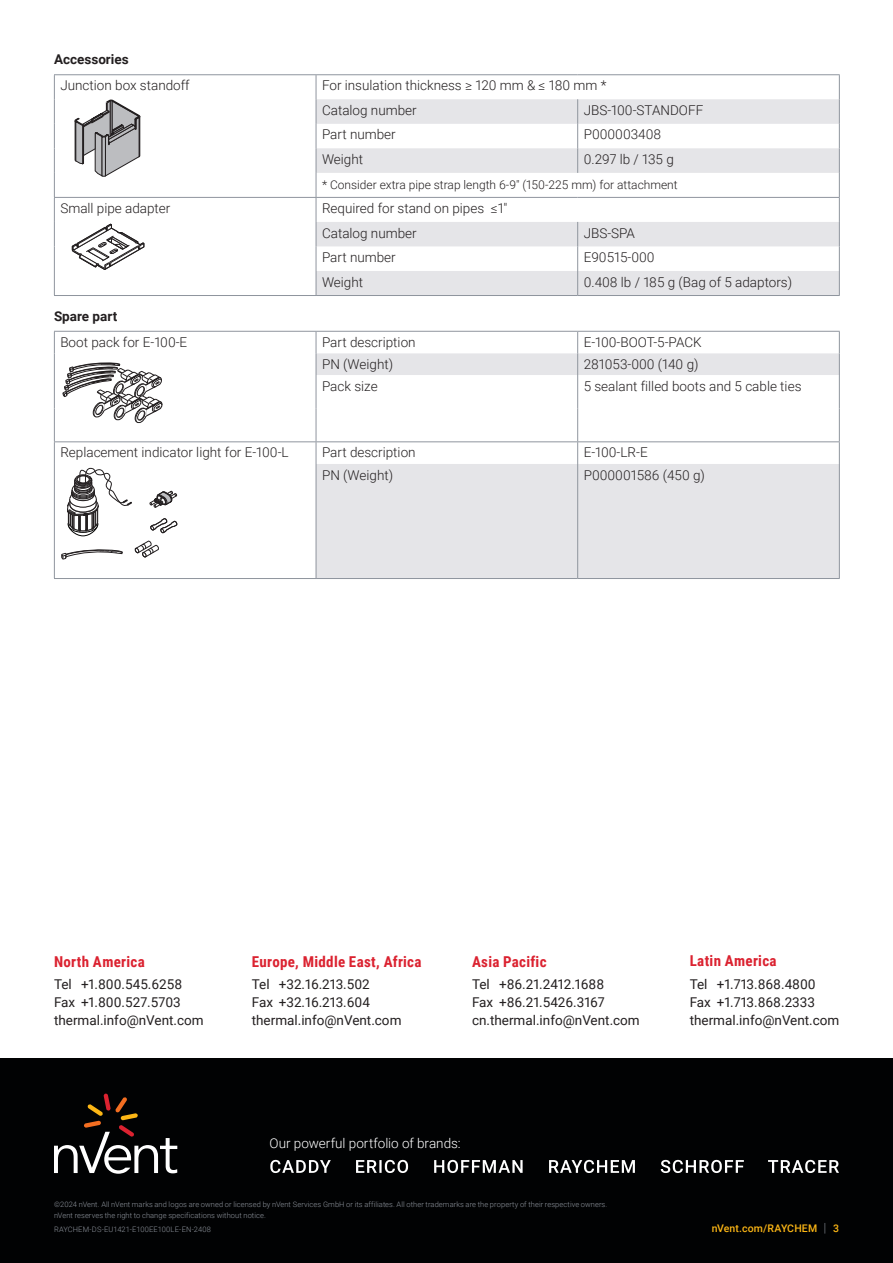
<style>
.page{position:relative;width:893px;height:1263px;background:#fff}
.page>*{position:absolute;margin:0;border:0;box-sizing:border-box;transform-origin:0 0}
.t1{font:700 15px "Roboto Condensed";letter-spacing:.02em;color:#db2230}
.Bodytext_2{font:300 13.5px "Roboto";color:#231f20}
.t2{font:13.5px/18px "Roboto";color:#231f20}
.Table_Text{font:300 13.5px "Roboto";color:#231f20}
.t3{font:300 13.5px "Roboto";color:#fff}
.Subhead_L-2{font:700 13.5px "Roboto";color:#231f20}
.Caption_text{font:300 12px "Roboto";color:#231f20}
.t4{font:500 10.5px "Roboto";letter-spacing:.015em;color:#fcb615}
.t5{font:300 7.5px/10.5px "Roboto";letter-spacing:.01em;color:#8f959e}
.s1{font-weight:300;font-size:12.6px;color:#8f959e}
</style>
<div class="page">
<div style="left:0;top:1058px;width:893px;height:205px;background:#010203"></div>
<svg style="left:270px;top:1160px;width:569px;height:13px"></svg>
<svg style="left:54px;top:1093px;width:123px;height:81px"></svg>
<svg style="left:317px;top:99px;width:522px;height:196px;fill:#ededef"></svg>
<svg style="left:54px;top:75px;width:1px;height:220px"></svg>
<hr style="left:54px;top:295px;width:262px;height:1px;background:#8f959e">
<hr style="left:316px;top:295px;width:262px;height:1px;background:#8f959e">
<hr style="left:578px;top:295px;width:262px;height:1px;background:#8f959e">
<hr style="left:54px;top:74px;width:262px;height:1px;background:#8f959e">
<hr style="left:54px;top:197px;width:262px;height:1px;background:#8f959e">
<hr style="left:316px;top:197px;width:262px;height:1px;background:#8f959e">
<hr style="left:578px;top:197px;width:262px;height:1px;background:#8f959e">
<svg style="left:577px;top:99px;width:1px;height:74px"></svg>
<svg style="left:316px;top:75px;width:1px;height:220px"></svg>
<svg style="left:577px;top:222px;width:1px;height:73px"></svg>
<svg style="left:839px;top:75px;width:1px;height:220px"></svg>
<hr style="left:316px;top:74px;width:262px;height:1px;background:#8f959e">
<hr style="left:578px;top:74px;width:262px;height:1px;background:#8f959e">
<svg style="left:74px;top:100px;width:66px;height:77px"></svg>
<svg style="left:71px;top:223px;width:74px;height:47px"></svg>
<svg style="left:317px;top:353px;width:522px;height:225px;fill:#e5e5e8"></svg>
<svg style="left:577px;top:332px;width:1px;height:43px"></svg>
<hr style="left:316px;top:375px;width:1px;height:33px;background:#8f959e">
<hr style="left:316px;top:408px;width:1px;height:33px;background:#8f959e">
<svg style="left:316px;top:442px;width:1px;height:22px"></svg>
<hr style="left:316px;top:464px;width:1px;height:114px;background:#8f959e">
<svg style="left:54px;top:332px;width:1px;height:43px"></svg>
<svg style="left:316px;top:332px;width:1px;height:43px"></svg>
<svg style="left:839px;top:332px;width:1px;height:43px"></svg>
<hr style="left:54px;top:375px;width:1px;height:33px;background:#8f959e">
<hr style="left:577px;top:375px;width:1px;height:33px;background:#8f959e">
<hr style="left:839px;top:375px;width:1px;height:33px;background:#8f959e">
<hr style="left:54px;top:408px;width:1px;height:33px;background:#8f959e">
<hr style="left:577px;top:408px;width:1px;height:33px;background:#8f959e">
<hr style="left:839px;top:408px;width:1px;height:33px;background:#8f959e">
<svg style="left:54px;top:442px;width:1px;height:22px"></svg>
<svg style="left:577px;top:442px;width:1px;height:22px"></svg>
<svg style="left:839px;top:442px;width:1px;height:22px"></svg>
<hr style="left:54px;top:464px;width:1px;height:114px;background:#8f959e">
<hr style="left:577px;top:464px;width:1px;height:114px;background:#8f959e">
<hr style="left:839px;top:464px;width:1px;height:114px;background:#8f959e">
<hr style="left:54px;top:578px;width:262px;height:1px;background:#8f959e">
<hr style="left:316px;top:578px;width:262px;height:1px;background:#8f959e">
<hr style="left:578px;top:578px;width:262px;height:1px;background:#8f959e">
<hr style="left:54px;top:331px;width:262px;height:1px;background:#8f959e">
<hr style="left:316px;top:331px;width:262px;height:1px;background:#8f959e">
<hr style="left:578px;top:331px;width:262px;height:1px;background:#8f959e">
<hr style="left:54px;top:441px;width:262px;height:1px;background:#8f959e">
<hr style="left:316px;top:441px;width:262px;height:1px;background:#8f959e">
<hr style="left:578px;top:441px;width:262px;height:1px;background:#8f959e">
<svg style="left:63px;top:362px;width:99px;height:61px"></svg>
<svg style="left:61px;top:467px;width:116px;height:92px"></svg>
<p class="Subhead_L-2" style="left:54px;top:50px;width:76px">Accessories</p>
<p class="Bodytext_2" style="left:60px;top:76px;width:131px">Junction box standoff</p>
<p class="Bodytext_2" style="left:322px;top:76px;width:286px">For insulation thickness ≥ 120 mm &amp; ≤ 180 mm *</p>
<p class="Bodytext_2" style="left:322px;top:101px;width:96px">Catalog number</p>
<p class="Bodytext_2" style="left:584px;top:101px;width:121px">JBS-100-STANDOFF</p>
<p class="Bodytext_2" style="left:322px;top:125px;width:75px">Part number</p>
<p class="Bodytext_2" style="left:584px;top:125px;width:79px">P000003408</p>
<p class="Bodytext_2" style="left:322px;top:150px;width:43px">Weight</p>
<p class="Bodytext_2" style="left:584px;top:150px;width:92px">0.297 lb / 135 g</p>
<p class="Caption_text" style="left:322px;top:177px;width:357px">* Consider extra pipe strap length 6-9" (150-225 mm) for attachment</p>
<p class="Bodytext_2" style="left:60px;top:199px;width:112px">Small pipe adapter</p>
<p class="Bodytext_2" style="left:322px;top:199px;width:187px">Required for stand on pipes ≤1"</p>
<p class="Bodytext_2" style="left:322px;top:223px;width:96px">Catalog number</p>
<p class="Bodytext_2" style="left:584px;top:223px;width:53px">JBS-SPA</p>
<p class="Bodytext_2" style="left:322px;top:248px;width:75px">Part number</p>
<p class="Bodytext_2" style="left:584px;top:248px;width:73px">E90515-000</p>
<p class="Bodytext_2" style="left:322px;top:272px;width:43px">Weight</p>
<p class="Bodytext_2" style="left:584px;top:272px;width:210px">0.408 lb / 185 g (Bag of 5 adaptors)</p>
<p class="Subhead_L-2" style="left:54px;top:306px;width:65px">Spare part</p>
<p class="Table_Text" style="left:60px;top:333px;width:128px">Boot pack for E-100-E</p>
<p class="Table_Text" style="left:322px;top:333px;width:95px">Part description</p>
<p class="Table_Text" style="left:584px;top:333px;width:119px">E-100-BOOT-5-PACK</p>
<p class="Table_Text" style="left:322px;top:355px;width:73px">PN (Weight)</p>
<p class="Table_Text" style="left:584px;top:355px;width:116px">281053-000 (140 g)</p>
<p class="Table_Text" style="left:322px;top:376px;width:57px">Pack size</p>
<p class="Table_Text" style="left:584px;top:376px;width:219px">5 sealant filled boots and 5 cable ties</p>
<p class="Table_Text" style="left:60px;top:443px;width:230px">Replacement indicator light for E-100-L</p>
<p class="Table_Text" style="left:322px;top:443px;width:95px">Part description</p>
<p class="Table_Text" style="left:584px;top:443px;width:66px">E-100-LR-E</p>
<p class="Table_Text" style="left:322px;top:465px;width:73px">PN (Weight)</p>
<p class="Table_Text" style="left:584px;top:465px;width:123px">P000001586 (450 g)</p>
<p class="t1" style="left:54px;top:951px;width:92px">North America</p>
<p class="t2" style="left:54px;top:974px;width:151px">Tel +1.800.545.6258<br>Fax +1.800.527.5703 thermal.info@nVent.com</p>
<p class="t1" style="left:252px;top:951px;width:171px">Europe, Middle East, Africa</p>
<p class="t2" style="left:252px;top:974px;width:151px">Tel +32.16.213.502<br>Fax +32.16.213.604 thermal.info@nVent.com</p>
<p class="t1" style="left:472px;top:951px;width:76px">Asia Pacific</p>
<p class="t2" style="left:472px;top:974px;width:169px">Tel +86.21.2412.1688<br>Fax +86.21.5426.3167 cn.thermal.info@nVent.com</p>
<p class="t3" style="left:269px;top:1134px;width:193px">Our powerful portfolio of brands:</p>
<p class="t5" style="left:54px;top:1199px;width:555px">©2024 nVent. All nVent marks and logos are owned or licensed by nVent Services GmbH or its affiliates. All other trademarks are the property of their respective owners. nVent reserves the right to change specifications without notice.</p>
<p class="t5" style="left:54px;top:1224px;width:158px">RAYCHEM-DS-EU1421-E100EE100LE-EN-2408</p>
<p class="t1" style="left:690px;top:951px;width:88px">Latin America</p>
<p class="t2" style="left:690px;top:974px;width:151px">Tel +1.713.868.4800<br>Fax +1.713.868.2333 thermal.info@nVent.com</p>
<p class="t4" style="left:712px;top:1221px;width:129px">nVent.com/RAYCHEM <span class="s1">|</span> 3</p>
</div>
